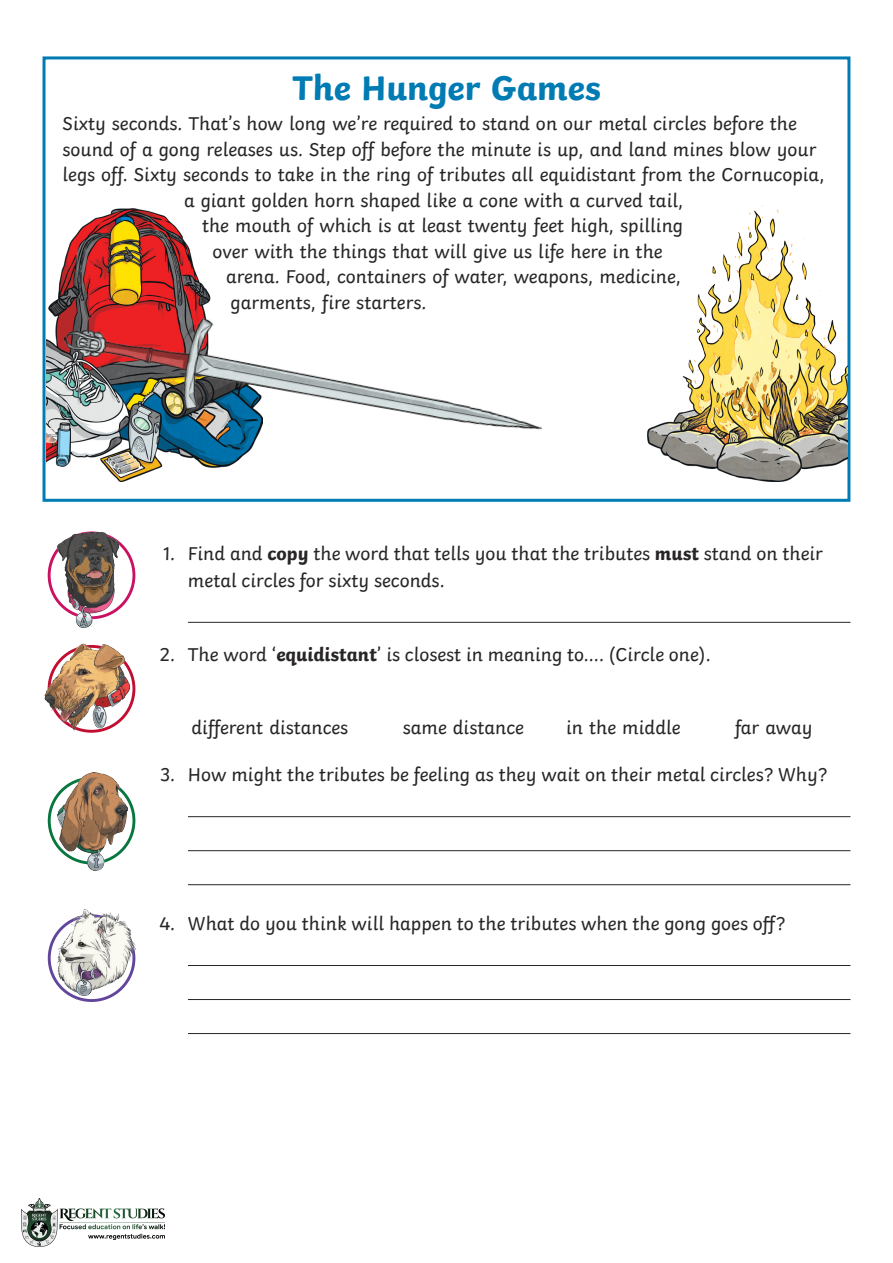
<style>
.page{position:relative;width:893px;height:1263px;background:#fff}
.page>*{position:absolute;margin:0;border:0;box-sizing:border-box;transform-origin:0 0}
.Heading_2{font:700 36px "Twinkl";color:#007bb3}
.Heading_2-2{font:19.5px/27px "Twinkl";color:#282526}
.KS2_Body_Copy{font:19.5px "Twinkl";color:#282526}
.s1{font-weight:700}
</style>
<div class="page">
<svg style="left:49px;top:778px;width:85px;height:85px"></svg>
<div style="left:48px;top:777px;width:87px;height:87px;border:3px solid #08763f;border-radius:50%"></div>
<img style="left:58px;top:772px;width:69px;height:98px">
<svg style="left:49px;top:916px;width:85px;height:84px"></svg>
<div style="left:48px;top:914px;width:87px;height:88px;border:3px solid #62469c;border-radius:50%"></div>
<img style="left:58px;top:910px;width:78px;height:85px">
<svg style="left:49px;top:533px;width:85px;height:85px"></svg>
<div style="left:48px;top:531px;width:87px;height:88px;border:3px solid #ca1262;border-radius:50%"></div>
<img style="left:56px;top:531px;width:65px;height:96px">
<div style="left:43px;top:56px;width:807px;height:446px;border:3px solid #007bb3"></div>
<hr style="left:188px;top:622px;width:662px;height:1px;background:#282526">
<hr style="left:188px;top:816px;width:662px;height:1px;background:#282526">
<hr style="left:188px;top:850px;width:662px;height:1px;background:#282526">
<hr style="left:188px;top:884px;width:662px;height:1px;background:#282526">
<hr style="left:188px;top:965px;width:662px;height:1px;background:#282526">
<hr style="left:188px;top:999px;width:662px;height:1px;background:#282526">
<hr style="left:188px;top:1033px;width:662px;height:1px;background:#282526">
<img style="left:44px;top:643px;width:89px;height:89px">
<img style="left:47px;top:209px;width:162px;height:273px">
<img style="left:55px;top:294px;width:487px;height:180px">
<img style="left:647px;top:203px;width:200px;height:279px">
<img style="left:22px;top:1199px;width:142px;height:48px">
<p class="Heading_2" style="left:292px;top:58px;width:310px">The Hunger Games</p>
<p class="Heading_2-2" style="left:63px;top:108px;width:736px">Sixty seconds. That’s how long we’re required to stand on our metal circles before the</p>
<p class="Heading_2-2" style="left:63px;top:134px;width:755px">sound of a gong releases us. Step off before the minute is up, and land mines blow your</p>
<p class="Heading_2-2" style="left:63px;top:159px;width:763px">legs off. Sixty seconds to take in the ring of tributes all equidistant from the Cornucopia,</p>
<p class="Heading_2-2" style="left:184px;top:185px;width:501px">a giant golden horn shaped like a cone with a curved tail,</p>
<p class="Heading_2-2" style="left:202px;top:210px;width:483px">the mouth of which is at least twenty feet high, spilling</p>
<p class="Heading_2-2" style="left:213px;top:236px;width:452px">over with the things that will give us life here in the</p>
<p class="Heading_2-2" style="left:226px;top:261px;width:456px">arena. Food, containers of water, weapons, medicine,</p>
<p class="Heading_2-2" style="left:231px;top:287px;width:197px">garments, fire starters.</p>
<p class="Heading_2-2" style="left:188px;top:538px;width:637px;text-indent:-25px">1. Find and <span class="s1">copy</span> the word that tells you that the tributes <span class="s1">must</span> stand on their metal circles for sixty seconds.</p>
<p class="Heading_2-2" style="left:160px;top:639px;width:552px">2. The word ‘<span class="s1">equidistant</span>’ is closest in meaning to…. (Circle one).</p>
<p class="KS2_Body_Copy" style="left:192px;top:713px;width:158px">different distances</p>
<p class="KS2_Body_Copy" style="left:403px;top:713px;width:123px">same distance</p>
<p class="KS2_Body_Copy" style="left:566px;top:713px;width:116px">in the middle</p>
<p class="KS2_Body_Copy" style="left:735px;top:713px;width:79px">far away</p>
<p class="Heading_2-2" style="left:161px;top:759px;width:668px">3. How might the tributes be feeling as they wait on their metal circles? Why?</p>
<p class="Heading_2-2" style="left:160px;top:908px;width:627px">4. What do you think will happen to the tributes when the gong goes off?</p>
</div>
